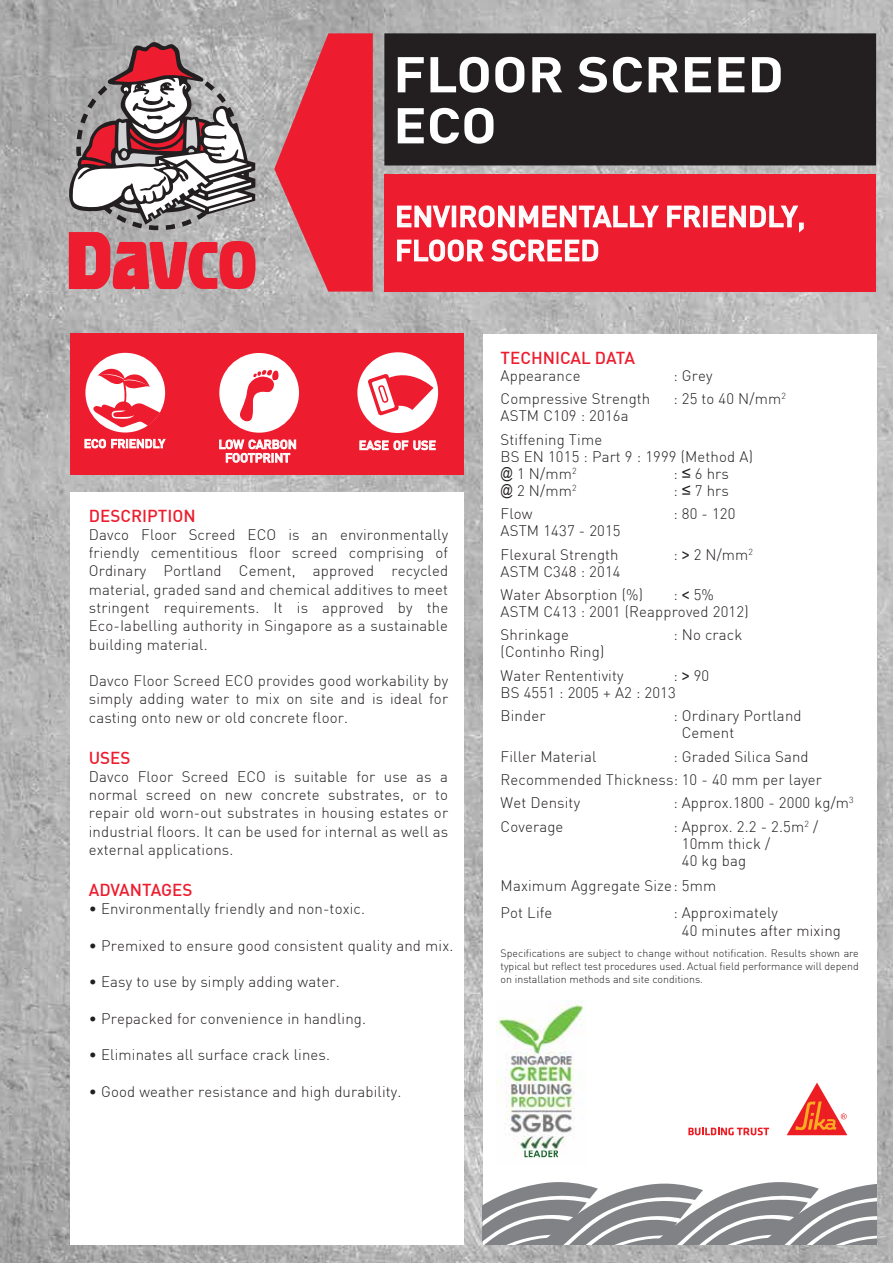
<style>
.page{position:relative;width:893px;height:1263px;background:#fff}
.page>*{position:absolute;margin:0;border:0;box-sizing:border-box;transform-origin:0 0}
.t1{font:700 49.5px/51px "DIN";color:#fff;scale:1.12 1}
.t2{font:500 28.5px/34px "DIN";letter-spacing:.01em;color:#fff}
.t3{font:500 16.95px "DIN";color:#ed1c2e}
.t4{font:300 15px/18.3px "DIN";letter-spacing:.01em;color:#231f20}
.t5{font:500 12.45px/13.5px "DIN";color:#fff;text-align:center}
.t6{font:500 12px "DIN";color:#fff}
.t7{font:300 10.65px/12.8px "DIN";color:#231f20;text-align:justify}
.s1{font-family:"Arial Narrow";font-weight:400}
.s2{font-family:"Arial Narrow";font-weight:400;font-size:16.5px}
</style>
<div class="page">
<img style="left:0;top:0;width:893px;height:1263px">
<div style="left:483px;top:334px;width:393px;height:910px;background:#fff"></div>
<div style="left:70px;top:492px;width:394px;height:752px;background:#fff"></div>
<div style="left:384px;top:174px;width:492px;height:118px;background:#ed1c2e"></div>
<svg style="left:274px;top:33px;width:99px;height:259px"></svg>
<div style="left:384px;top:33px;width:492px;height:132px;background:#231f20"></div>
<svg style="left:483px;top:1182px;width:393px;height:62px"></svg>
<svg style="left:397px;top:205px;width:54px;height:23px"></svg>
<div style="left:452px;top:206px;width:4px;height:21px;border:1px solid #fff"></div>
<svg style="left:460px;top:205px;width:199px;height:23px"></svg>
<svg style="left:667px;top:205px;width:34px;height:23px"></svg>
<div style="left:703px;top:206px;width:5px;height:21px;border:1px solid #fff"></div>
<svg style="left:711px;top:205px;width:93px;height:28px"></svg>
<svg style="left:397px;top:239px;width:202px;height:23px"></svg>
<div style="left:70px;top:334px;width:394px;height:141px;background:#ed1c2e"></div>
<svg style="left:85px;top:439px;width:81px;height:10px"></svg>
<svg style="left:219px;top:439px;width:77px;height:24px"></svg>
<svg style="left:359px;top:440px;width:77px;height:10px"></svg>
<div style="left:219px;top:353px;width:80px;height:80px;background:#fff;border-radius:50%"></div>
<div style="left:85px;top:353px;width:80px;height:79px;background:#fff;border-radius:50%"></div>
<div style="left:357px;top:352px;width:81px;height:81px;background:#fff;border-radius:50%"></div>
<svg style="left:93px;top:367px;width:67px;height:60px"></svg>
<svg style="left:240px;top:370px;width:39px;height:51px"></svg>
<svg style="left:357px;top:362px;width:76px;height:55px"></svg>
<svg style="left:63px;top:42px;width:193px;height:247px"></svg>
<img style="left:497px;top:1000px;width:87px;height:158px">
<img style="left:524px;top:1150px;width:34px;height:7px">
<svg style="left:688px;top:1127px;width:81px;height:8px"></svg>
<svg style="left:787px;top:1082px;width:60px;height:53px"></svg>
<h1 class="t1" style="left:393px;top:47px;width:350px">FLOOR SCREED<br>ECO</h1>
<h2 class="t2" style="left:395px;top:198px;width:412px">ENVIRONMENTALLY FRIENDLY,<br>FLOOR SCREED</h2>
<p class="t6" style="left:84px;top:436px;width:83px">ECO FRIENDLY</p>
<p class="t5" style="left:219px;top:437px;width:80px">LOW CARBON<br>FOOTPRINT</p>
<p class="t5" style="left:359px;top:438px;width:79px">EASE OF USE</p>
<p class="t3" style="left:89px;top:505px;width:108px">DESCRIPTION</p>
<p class="t4" style="left:89px;top:525px;width:361px;text-align:justify">Davco Floor Screed ECO is an environmentally friendly cementitious floor screed comprising of Ordinary Portland Cement, approved recycled material, graded sand and chemical additives to meet stringent requirements. It is approved by the Eco-Iabelling authority in Singapore as a sustainable building material.</p>
<p class="t4" style="left:89px;top:671px;width:361px;text-align:justify">Davco Floor Screed ECO provides good workability by simply adding water to mix on site and is ideal for casting onto new or old concrete floor.</p>
<p class="t3" style="left:89px;top:746px;width:43px">USES</p>
<p class="t4" style="left:89px;top:767px;width:361px;text-align:justify">Davco Floor Screed ECO is suitable for use as a normal screed on new concrete substrates, or to repair old worn-out substrates in housing estates or industrial floors. It can be used for internal as well as external applications.</p>
<p class="t3" style="left:89px;top:879px;width:105px">ADVANTAGES</p>
<p class="t4" style="left:89px;top:899px;width:278px">• Environmentally friendly and non-toxic.</p>
<p class="t4" style="left:89px;top:936px;width:366px">• Premixed to ensure good consistent quality and mix.</p>
<p class="t4" style="left:89px;top:972px;width:252px">• Easy to use by simply adding water.</p>
<p class="t4" style="left:89px;top:1009px;width:279px">• Prepacked for convenience in handling.</p>
<p class="t4" style="left:89px;top:1045px;width:243px">• Eliminates all surface crack lines.</p>
<p class="t4" style="left:89px;top:1082px;width:314px">• Good weather resistance and high durability.</p>
<p class="t3" style="left:501px;top:347px;width:136px">TECHNICAL DATA</p>
<p class="t4" style="left:501px;top:366px;width:81px">Appearance</p>
<p class="t4" style="left:673px;top:366px;width:41px">: Grey</p>
<p class="t4" style="left:501px;top:390px;width:151px">Compressive Strength</p>
<p class="t4" style="left:673px;top:390px;width:114px">: 25 to 40 N/mm<sup>2</sup></p>
<p class="t4" style="left:501px;top:404px;width:130px;line-height:23.4px">ASTM C109 : 2016a<br>Stiffening Time</p>
<p class="t4" style="left:501px;top:448px;width:254px;line-height:17px">BS EN 1015 : Part 9 : 1999 (Method A) <span class="s1">@</span> 1 N/mm<sup>2</sup></p>
<p class="t4" style="left:673px;top:464px;width:57px">: <span class="s2">≤</span> 6 hrs</p>
<p class="t4" style="left:501px;top:481px;width:77px"><span class="s1">@</span> 2 N/mm<sup>2</sup></p>
<p class="t4" style="left:673px;top:481px;width:57px">: <span class="s2">≤</span> 7 hrs</p>
<p class="t4" style="left:501px;top:504px;width:33px">Flow</p>
<p class="t4" style="left:673px;top:504px;width:64px">: 80 - 120</p>
<p class="t4" style="left:501px;top:519px;width:122px;line-height:23.4px">ASTM 1437 - 2015<br>Flexural Strength</p>
<p class="t4" style="left:673px;top:545px;width:81px">: <span class="s2">&gt;</span> 2 N/mm<sup>2</sup></p>
<p class="t4" style="left:501px;top:559px;width:144px;line-height:23.4px">ASTM C348 : 2014<br>Water Absorption (%)</p>
<p class="t4" style="left:501px;top:586px;width:249px;line-height:17px;text-indent:173px">: <span class="s2">&lt;</span> 5%<br>ASTM C413 : 2001 (Reapproved 2012)</p>
<p class="t4" style="left:501px;top:626px;width:70px">Shrinkage</p>
<p class="t4" style="left:673px;top:626px;width:70px">: No crack</p>
<p class="t4" style="left:501px;top:640px;width:124px;line-height:23.4px">(Continho Ring)<br>Water Rententivity</p>
<p class="t4" style="left:501px;top:667px;width:210px;line-height:17px;text-indent:173px">: <span class="s2">&gt;</span> 90<br>BS 4551 : 2005 + A2 : 2013</p>
<p class="t4" style="left:501px;top:706px;width:46px">Binder</p>
<p class="t4" style="left:682px;top:707px;width:121px;line-height:17px;text-indent:-8px">: Ordinary Portland<br>Cement</p>
<p class="t4" style="left:501px;top:747px;width:97px">Filler Material</p>
<p class="t4" style="left:501px;top:744px;width:323px;line-height:23.4px;text-indent:173px">: Graded Silica Sand<br>Recommended Thickness: 10 - 40 mm per layer<br>Wet Density</p>
<p class="t4" style="left:673px;top:794px;width:182px">: Approx.1800 - 2000 kg/m<sup>3</sup></p>
<p class="t4" style="left:501px;top:817px;width:64px">Coverage</p>
<p class="t4" style="left:682px;top:818px;width:138px;line-height:17px;text-indent:-8px">: Approx. 2.2 - 2.5m<sup>2</sup> /<br>10mm thick /<br>40 kg bag</p>
<p class="t4" style="left:501px;top:872px;width:217px;line-height:26.8px">Maximum Aggregate Size : 5mm<br>Pot Life</p>
<p class="t4" style="left:682px;top:903px;width:161px;text-indent:-8px">: Approximately<br>40 minutes after mixing</p>
<p class="t7" style="left:501px;top:947px;width:360px">Specifications are subject to change without notification. Results shown are typical but reflect test procedures used. Actual field performance will depend on installation methods and site conditions.</p>
</div>
